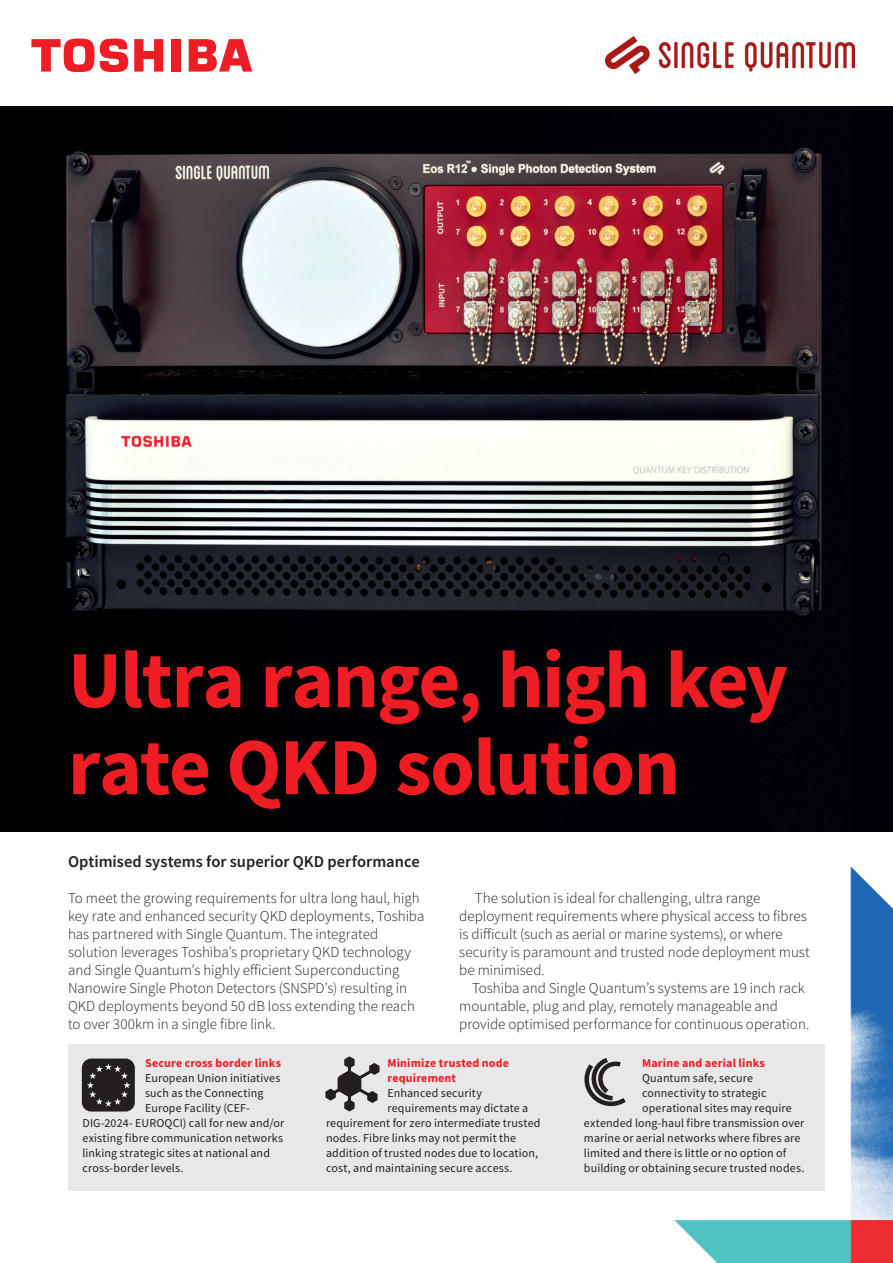
<style>
.page{position:relative;width:893px;height:1263px;background:#fff}
.page>*{position:absolute;margin:0;border:0;box-sizing:border-box;transform-origin:0 0}
.t1{font:700 81px/87px "Toshiba Sans";letter-spacing:-.02em;color:#ee1d23}
.Body1{font:500 16.5px "Toshiba Sans";color:#231f20}
.Body1-2{font:300 15px/18px "Toshiba Sans";color:#231f20}
.Box_1{font:12px "Toshiba Sans";letter-spacing:.01em;color:#231f20}
.Box_1-2{font:700 12px/15px "Toshiba Sans";letter-spacing:.015em;color:#ee1d23}
</style>
<div class="page">
<div style="left:68px;top:1045px;width:757px;height:146px;background:#e8e8e9"></div>
<img style="left:0;top:107px;width:893px;height:724px">
<img style="left:634px;top:866px;width:259px;height:397px">
<img style="left:605px;top:36px;width:249px;height:38px">
<svg style="left:31px;top:39px;width:63px;height:33px"></svg>
<div style="left:171px;top:39px;width:10px;height:33px;background:#ee1d23"></div>
<svg style="left:134px;top:39px;width:29px;height:33px"></svg>
<svg style="left:189px;top:39px;width:63px;height:33px"></svg>
<svg style="left:100px;top:38px;width:28px;height:34px"></svg>
<div style="left:82px;top:1058px;width:53px;height:53px;background:#231f20;border-radius:9px"></div>
<svg style="left:87px;top:1063px;width:43px;height:44px"></svg>
<svg style="left:325px;top:1056px;width:55px;height:55px"></svg>
<svg style="left:584px;top:1058px;width:42px;height:49px"></svg>
<p class="t1" style="left:68px;top:635px;width:722px">Ultra range, high key rate QKD solution</p>
<p class="Body1" style="left:68px;top:851px;width:353px">Optimised systems for superior QKD performance</p>
<p class="Body1-2" style="left:68px;top:889px;width:358px">To meet the growing requirements for ultra long haul, high key rate and enhanced security QKD deployments, Toshiba has partnered with Single Quantum. The integrated solution leverages Toshiba’s proprietary QKD technology and Single Quantum’s highly efficient Superconducting Nanowire Single Photon Detectors (SNSPD’s) resulting in QKD deployments beyond 50 dB loss extending the reach to over 300km in a single fibre link.</p>
<p class="Body1-2" style="left:459px;top:889px;width:352px;text-indent:16px">The solution is ideal for challenging, ultra range deployment requirements where physical access to fibres is difficult (such as aerial or marine systems), or where security is paramount and trusted node deployment must be minimised.</p>
<p class="Body1-2" style="left:459px;top:979px;width:352px;text-indent:13px">Toshiba and Single Quantum’s systems are 19 inch rack mountable, plug and play, remotely manageable and provide optimised performance for continuous operation.</p>
<p class="Box_1-2" style="left:387px;top:1055px;width:123px">Minimize trusted node requirement</p>
<p class="Box_1" style="left:387px;top:1085px;width:96px">Enhanced security</p>
<p class="Box_1" style="left:387px;top:1100px;width:142px">requirements may dictate a</p>
<p class="Box_1" style="left:326px;top:1115px;width:216px">requirement for zero intermediate trusted</p>
<p class="Box_1" style="left:326px;top:1130px;width:192px">nodes. Fibre links may not permit the</p>
<p class="Box_1" style="left:326px;top:1145px;width:214px">addition of trusted nodes due to location,</p>
<p class="Box_1" style="left:326px;top:1160px;width:188px">cost, and maintaining secure access.</p>
<p class="Box_1-2" style="left:145px;top:1055px;width:138px">Secure cross border links</p>
<p class="Box_1" style="left:145px;top:1070px;width:137px">European Union initiatives</p>
<p class="Box_1" style="left:145px;top:1085px;width:120px">such as the Connecting</p>
<p class="Box_1" style="left:145px;top:1100px;width:106px">Europe Facility (CEF-</p>
<p class="Box_1" style="left:82px;top:1115px;width:203px">DIG-2024- EUROQCI) call for new and/or</p>
<p class="Box_1" style="left:82px;top:1130px;width:202px">existing fibre communication networks</p>
<p class="Box_1" style="left:82px;top:1145px;width:189px">linking strategic sites at national and</p>
<p class="Box_1" style="left:82px;top:1160px;width:103px">cross-border levels.</p>
<p class="Box_1-2" style="left:642px;top:1055px;width:124px">Marine and aerial links</p>
<p class="Box_1" style="left:642px;top:1070px;width:113px">Quantum safe, secure</p>
<p class="Box_1" style="left:642px;top:1085px;width:126px">connectivity to strategic</p>
<p class="Box_1" style="left:642px;top:1100px;width:151px">operational sites may require</p>
<p class="Box_1" style="left:584px;top:1115px;width:222px">extended long-haul fibre transmission over</p>
<p class="Box_1" style="left:584px;top:1130px;width:218px">marine or aerial networks where fibres are</p>
<p class="Box_1" style="left:584px;top:1145px;width:204px">limited and there is little or no option of</p>
<p class="Box_1" style="left:584px;top:1160px;width:222px">building or obtaining secure trusted nodes.</p>
</div>
